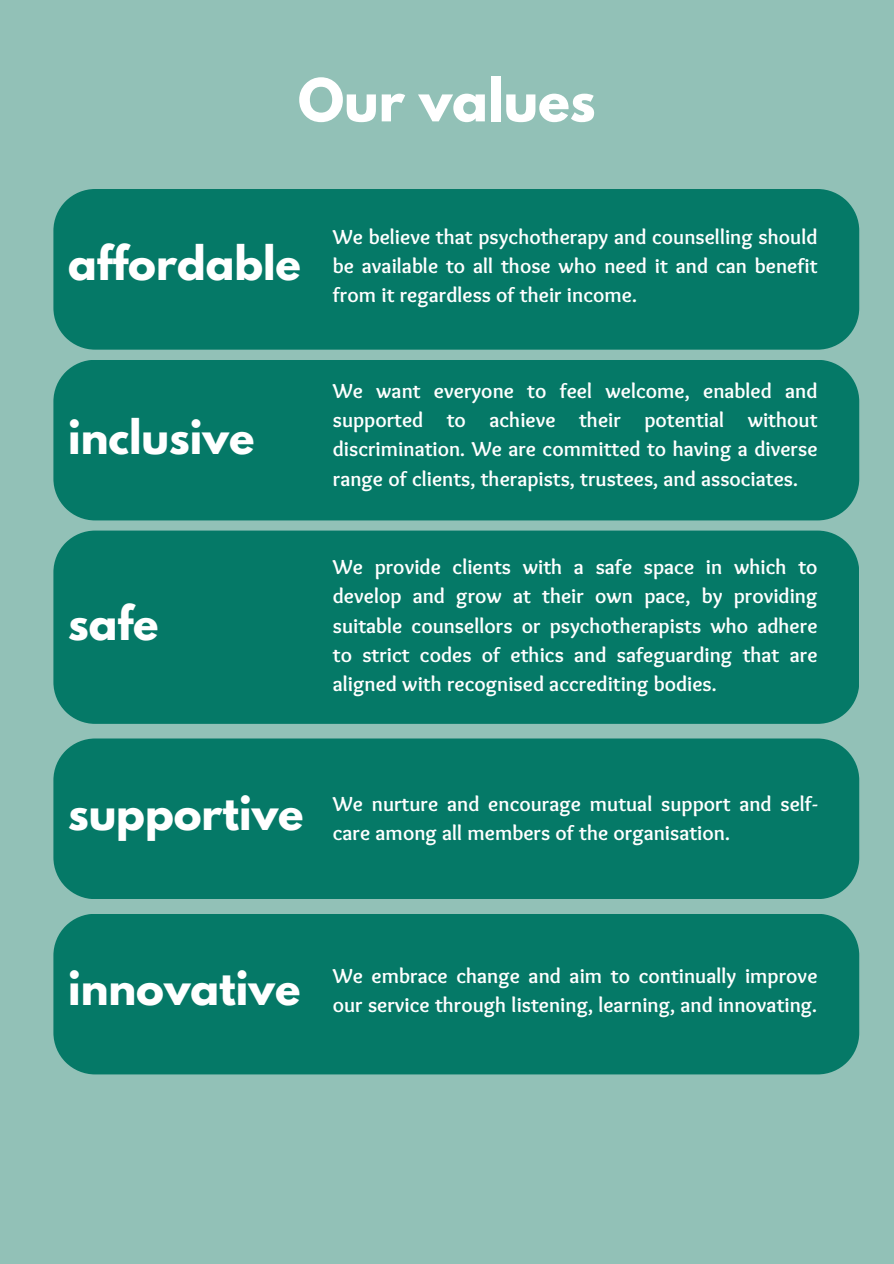
<style>
.page{position:relative;width:894px;height:1264px;background:#fff}
.page>*{position:absolute;margin:0;border:0;box-sizing:border-box;transform-origin:0 0}
.t1{font:700 52.5px "League Spartan";color:#fff}
.t2{font:700 42px "League Spartan";color:#fff}
.t3{font:700 21px/29.2px "Sukar";color:#fff;text-align:justify}
</style>
<div class="page">
<div style="left:0;top:0;width:893px;height:1263px;background:#92c1b7"></div>
<div style="left:53px;top:189px;width:806px;height:160px;background:#057967"></div>
<div style="left:53px;top:360px;width:806px;height:160px;background:#057967"></div>
<div style="left:53px;top:530px;width:806px;height:194px;background:#057967"></div>
<div style="left:53px;top:738px;width:806px;height:161px;background:#057967"></div>
<div style="left:53px;top:914px;width:806px;height:160px;background:#057967"></div>
<p class="t1" style="left:298px;top:74px;width:299px">Our values</p>
<h1 class="t2" style="left:68px;top:242px;width:234px">affordable</h1>
<p class="t2" style="left:68px;top:416px;width:188px">inclusive</p>
<p class="t2" style="left:68px;top:602px;width:92px">safe</p>
<p class="t3" style="left:333px;top:224px;width:486px">We believe that psychotherapy and counselling should be available to all those who need it and can benefit from it regardless of their income.</p>
<h2 class="t3" style="left:333px;top:378px;width:486px">We want everyone to feel welcome, enabled and supported to achieve their potential without discrimination. We are committed to having a diverse range of clients, therapists, trustees, and associates.</h2>
<h2 class="t3" style="left:333px;top:554px;width:486px">We provide clients with a safe space in which to develop and grow at their own pace, by providing suitable counsellors or psychotherapists who adhere to strict codes of ethics and safeguarding that are aligned with recognised accrediting bodies.</h2>
<p class="t2" style="left:68px;top:791px;width:237px">supportive</p>
<h2 class="t3" style="left:333px;top:791px;width:486px">We nurture and encourage mutual support and self&shy;care among all members of the organisation.</h2>
<p class="t2" style="left:68px;top:967px;width:234px">innovative</p>
<h2 class="t3" style="left:333px;top:963px;width:486px">We embrace change and aim to continually improve our service through listening, learning, and innovating.</h2>
</div>
